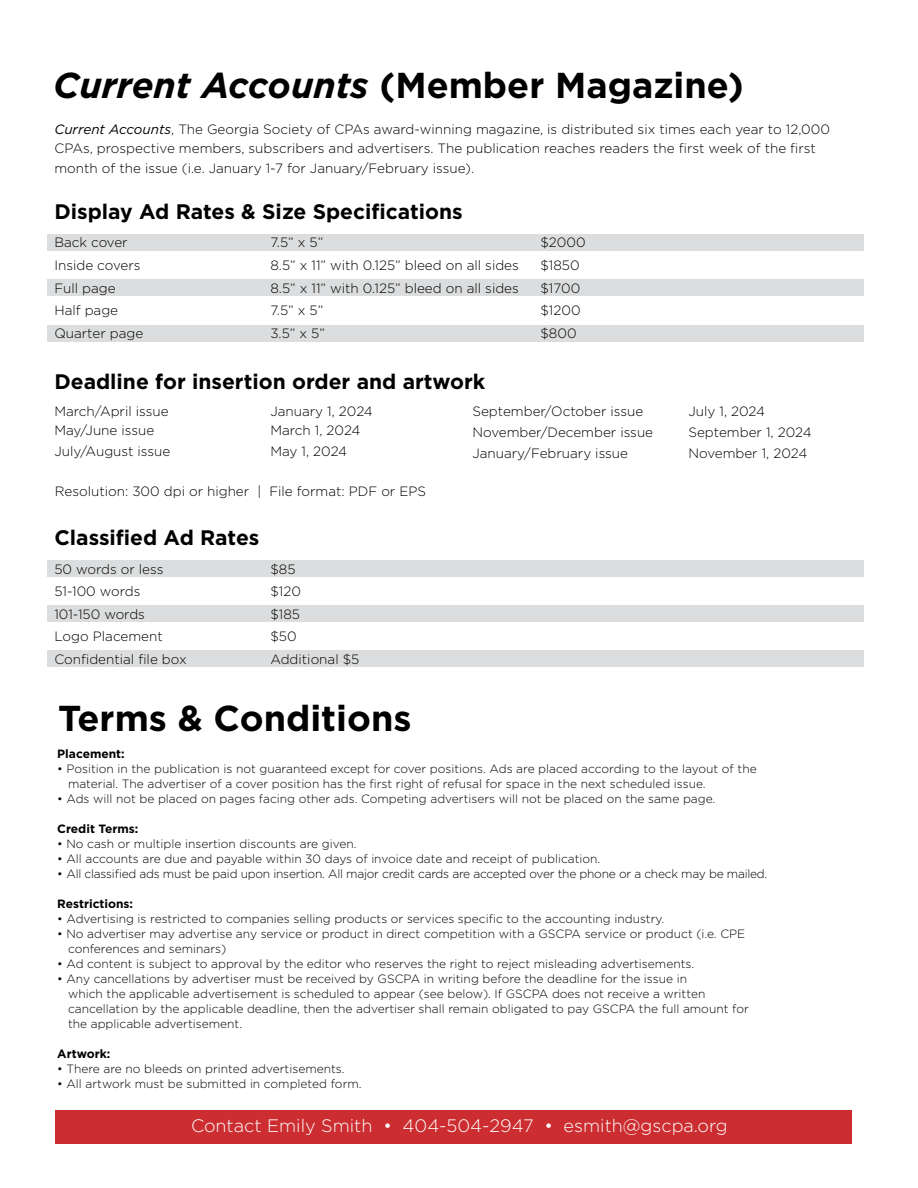
<style>
.page{position:relative;width:918px;height:1188px;background:#fff}
.page>*{position:absolute;margin:0;border:0;box-sizing:border-box;transform-origin:0 0}
.t1{font:700 36px "Gotham";color:#000}
.t2{font:700 21px "Gotham";color:#000}
.t3{font:300 18px "Gotham";color:#fff}
.t4{font:300 13.5px/19.5px "Gotham";color:#000}
.t5{font:300 12px/15px "Gotham";color:#000}
.t6{font:300 12px "Gotham";letter-spacing:-.02em;color:#000}
.t7{font:700 12px "Gotham";color:#000}
.s1{font-style:italic}
.s2{font-weight:400;font-style:italic}
</style>
<div class="page">
<div style="left:48px;top:651px;width:816px;height:16px;background:#dcddde"></div>
<div style="left:48px;top:279px;width:816px;height:17px;background:#dcddde"></div>
<div style="left:48px;top:325px;width:816px;height:16px;background:#dcddde"></div>
<div style="left:48px;top:235px;width:816px;height:16px;background:#dcddde"></div>
<div style="left:48px;top:606px;width:816px;height:16px;background:#dcddde"></div>
<div style="left:48px;top:561px;width:816px;height:16px;background:#dcddde"></div>
<div style="left:56px;top:1110px;width:796px;height:34px;background:#cc2d30"></div>
<h1 class="t1" style="left:53px;top:61px;width:692px"><span class="s1">Current Accounts</span> (Member Magazine)</h1>
<p class="t4" style="left:54px;top:119px;width:777px"><span class="s2">Current Accounts</span>, The Georgia Society of CPAs award-winning magazine, is distributed six times each year to 12,000<br>CPAs, prospective members, subscribers and advertisers. The publication reaches readers the first week of the first month of the issue (i.e. January 1-7 for January/February issue).</p>
<h2 class="t2" style="left:54px;top:198px;width:410px">Display Ad Rates &amp; Size Specifications</h2>
<p class="t4" style="left:54px;top:233px;width:75px">Back cover</p>
<p class="t4" style="left:270px;top:233px;width:54px">7.5” x 5”</p>
<p class="t4" style="left:540px;top:233px;width:47px">$2000</p>
<p class="t4" style="left:54px;top:255px;width:88px">Inside covers</p>
<p class="t4" style="left:270px;top:255px;width:250px">8.5” x 11” with 0.125” bleed on all sides</p>
<p class="t4" style="left:540px;top:255px;width:41px">$1850</p>
<p class="t4" style="left:54px;top:278px;width:63px">Full page</p>
<p class="t4" style="left:270px;top:278px;width:250px">8.5” x 11” with 0.125” bleed on all sides</p>
<p class="t4" style="left:540px;top:278px;width:41px">$1700</p>
<p class="t4" style="left:54px;top:300px;width:65px">Half page</p>
<p class="t4" style="left:270px;top:300px;width:54px">7.5” x 5”</p>
<p class="t4" style="left:540px;top:300px;width:42px">$1200</p>
<p class="t4" style="left:54px;top:323px;width:90px">Quarter page</p>
<p class="t4" style="left:270px;top:323px;width:56px">3.5” x 5”</p>
<p class="t4" style="left:540px;top:323px;width:38px">$800</p>
<h2 class="t2" style="left:54px;top:368px;width:432px">Deadline for insertion order and artwork</h2>
<p class="t4" style="left:54px;top:401px;width:116px">March/April issue</p>
<p class="t4" style="left:270px;top:401px;width:104px">January 1, 2024</p>
<p class="t4" style="left:54px;top:420px;width:101px">May/June issue</p>
<p class="t4" style="left:270px;top:420px;width:92px">March 1, 2024</p>
<p class="t4" style="left:54px;top:441px;width:117px">July/August issue</p>
<p class="t4" style="left:270px;top:441px;width:78px">May 1, 2024</p>
<p class="t4" style="left:472px;top:402px;width:172px">September/October issue</p>
<p class="t4" style="left:688px;top:402px;width:78px">July 1, 2024</p>
<p class="t4" style="left:472px;top:423px;width:182px">November/December issue</p>
<p class="t4" style="left:688px;top:423px;width:125px">September 1, 2024</p>
<p class="t4" style="left:472px;top:444px;width:157px">January/February issue</p>
<p class="t4" style="left:688px;top:444px;width:120px">November 1, 2024</p>
<p class="t4" style="left:55px;top:482px;width:373px">Resolution: 300 dpi or higher | File format: PDF or EPS</p>
<h2 class="t2" style="left:54px;top:524px;width:207px">Classified Ad Rates</h2>
<p class="t4" style="left:54px;top:559px;width:111px">50 words or less</p>
<p class="t4" style="left:270px;top:559px;width:27px">$85</p>
<p class="t4" style="left:54px;top:581px;width:88px">51-100 words</p>
<p class="t4" style="left:270px;top:581px;width:32px">$120</p>
<p class="t4" style="left:54px;top:604px;width:92px">101-150 words</p>
<p class="t4" style="left:270px;top:604px;width:31px">$185</p>
<p class="t4" style="left:54px;top:626px;width:110px">Logo Placement</p>
<p class="t4" style="left:270px;top:626px;width:28px">$50</p>
<p class="t4" style="left:54px;top:649px;width:134px">Confidential file box</p>
<p class="t4" style="left:270px;top:649px;width:91px">Additional $5</p>
<h1 class="t1" style="left:58px;top:694px;width:355px">Terms &amp; Conditions</h1>
<p class="t7" style="left:57px;top:746px;width:69px">Placement:</p>
<p class="t5" style="left:68px;top:761px;width:690px;text-indent:-11px">• Position in the publication is not guaranteed except for cover positions. Ads are placed according to the layout of the material. The advertiser of a cover position has the first right of refusal for space in the next scheduled issue.</p>
<p class="t5" style="left:57px;top:791px;width:660px">• Ads will not be placed on pages facing other ads. Competing advertisers will not be placed on the same page.</p>
<p class="t7" style="left:57px;top:821px;width:83px">Credit Terms:</p>
<p class="t5" style="left:57px;top:836px;width:301px">• No cash or multiple insertion discounts are given.</p>
<p class="t5" style="left:57px;top:851px;width:545px">• All accounts are due and payable within 30 days of invoice date and receipt of publication.</p>
<p class="t6" style="left:57px;top:866px;width:712px">• All classified ads must be paid upon insertion. All major credit cards are accepted over the phone or a check may be mailed.</p>
<p class="t7" style="left:57px;top:896px;width:77px">Restrictions:</p>
<p class="t5" style="left:57px;top:911px;width:609px">• Advertising is restricted to companies selling products or services specific to the accounting industry.</p>
<p class="t5" style="left:68px;top:926px;width:679px;text-indent:-11px">• No advertiser may advertise any service or product in direct competition with a GSCPA service or product (i.e. CPE conferences and seminars)</p>
<p class="t5" style="left:57px;top:956px;width:638px">• Ad content is subject to approval by the editor who reserves the right to reject misleading advertisements.</p>
<p class="t5" style="left:68px;top:971px;width:682px;text-indent:-11px">• Any cancellations by advertiser must be received by GSCPA in writing before the deadline for the issue in<br>which the applicable advertisement is scheduled to appear (see below). If GSCPA does not receive a written cancellation by the applicable deadline, then the advertiser shall remain obligated to pay GSCPA the full amount for the applicable advertisement.</p>
<p class="t7" style="left:57px;top:1046px;width:55px">Artwork:</p>
<p class="t5" style="left:57px;top:1061px;width:289px">• There are no bleeds on printed advertisements.</p>
<p class="t5" style="left:57px;top:1076px;width:306px">• All artwork must be submitted in completed form.</p>
<h3 class="t3" style="left:191px;top:1114px;width:538px">Contact Emily Smith • 404-504-2947 • esmith@gscpa.org</h3>
</div>
